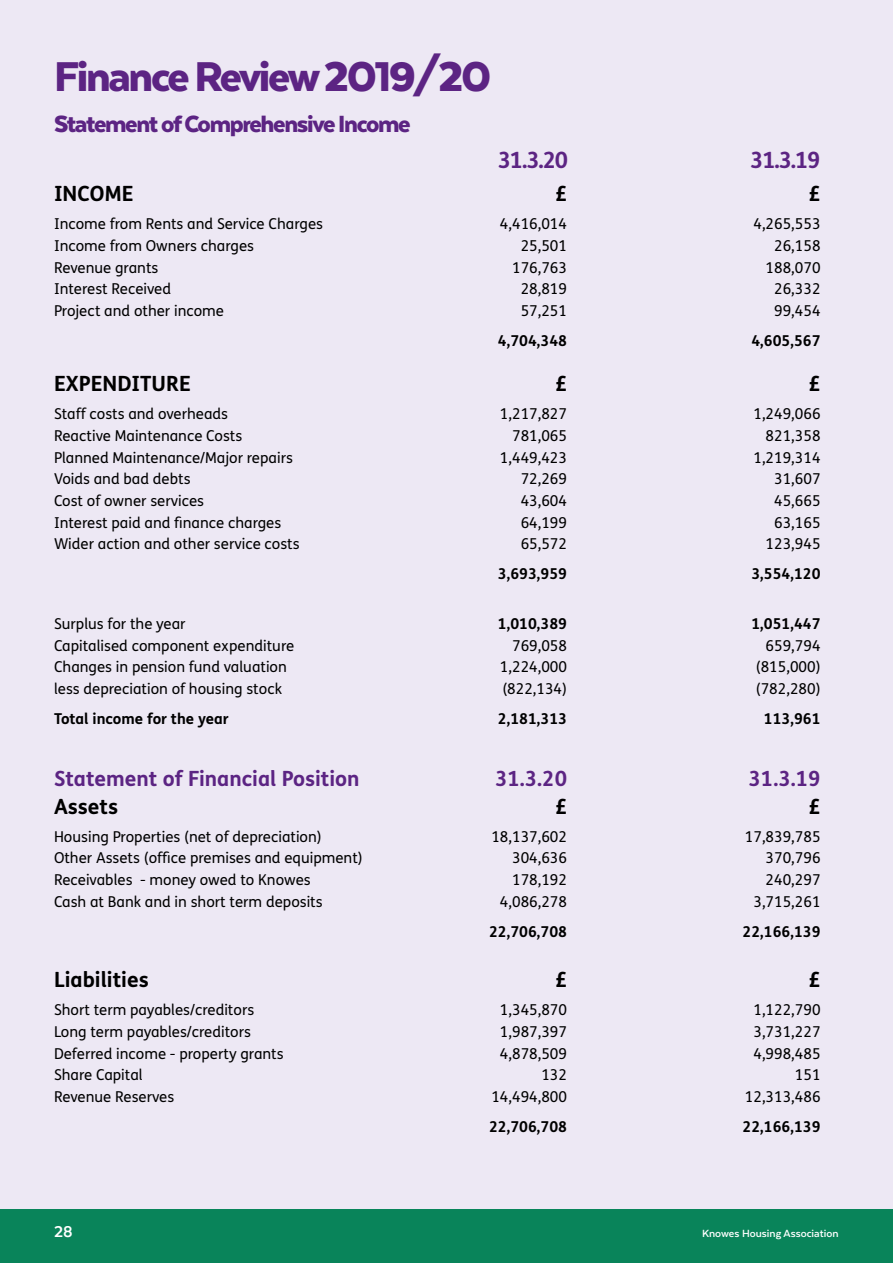
<style>
.page{position:relative;width:893px;height:1263px;background:#fff}
.page>*{position:absolute;margin:0;border:0;box-sizing:border-box;transform-origin:0 0}
.t1{font:900 48px "Texta";letter-spacing:-.05em;color:#5c2483}
.t2{font:900 27px "Texta";letter-spacing:-.05em;color:#5c2483}
.t3{font:700 22.5px "FS Me";letter-spacing:-.05em;color:#5c2483}
.t4{font:700 21px "FS Me";color:#000}
.t5{font:700 21px "FS Me";color:#5c2483}
.t6{font:700 18px "Texta";color:#fff}
.t7{font:15px "FS Me";color:#000}
.t8{font:700 15px "FS Me";color:#000}
.t9{font:700 12px "Texta";color:#fff}
</style>
<div class="page">
<div style="left:0;top:1209px;width:893px;height:54px;background:#09845a"></div>
<div style="left:0;top:0;width:893px;height:1209px;background:#ede8f4"></div>
<h1 class="t1" style="left:54px;top:52px;width:439px">Finance Review 2019/20</h1>
<h2 class="t2" style="left:54px;top:110px;width:358px">Statement of Comprehensive Income</h2>
<h3 class="t3" style="left:498px;top:146px;width:72px">31.3.20</h3>
<h3 class="t3" style="left:750px;top:146px;width:72px">31.3.19</h3>
<h3 class="t4" style="left:54px;top:181px;width:81px">INCOME</h3>
<h3 class="t4" style="left:555px;top:181px;width:14px">£</h3>
<h3 class="t4" style="left:808px;top:181px;width:14px">£</h3>
<p class="t7" style="left:54px;top:216px;width:271px">Income from Rents and Service Charges</p>
<p class="t7" style="left:500px;top:216px;width:69px">4,416,014</p>
<p class="t7" style="left:753px;top:216px;width:69px">4,265,553</p>
<p class="t7" style="left:54px;top:237px;width:202px">Income from Owners charges</p>
<p class="t7" style="left:521px;top:237px;width:48px">25,501</p>
<p class="t7" style="left:774px;top:237px;width:48px">26,158</p>
<p class="t7" style="left:54px;top:259px;width:106px">Revenue grants</p>
<p class="t7" style="left:512px;top:259px;width:56px">176,763</p>
<p class="t7" style="left:766px;top:259px;width:56px">188,070</p>
<p class="t7" style="left:54px;top:280px;width:119px">Interest Received</p>
<p class="t7" style="left:521px;top:280px;width:48px">28,819</p>
<p class="t7" style="left:774px;top:280px;width:48px">26,332</p>
<p class="t7" style="left:54px;top:302px;width:172px">Project and other income</p>
<p class="t7" style="left:521px;top:302px;width:48px">57,251</p>
<p class="t7" style="left:774px;top:302px;width:48px">99,454</p>
<p class="t8" style="left:498px;top:331px;width:71px">4,704,348</p>
<p class="t8" style="left:751px;top:331px;width:71px">4,605,567</p>
<h3 class="t4" style="left:54px;top:371px;width:138px">EXPENDITURE</h3>
<h3 class="t4" style="left:555px;top:371px;width:14px">£</h3>
<h3 class="t4" style="left:808px;top:371px;width:14px">£</h3>
<p class="t7" style="left:54px;top:405px;width:176px">Staff costs and overheads</p>
<p class="t7" style="left:500px;top:405px;width:69px">1,217,827</p>
<p class="t7" style="left:753px;top:405px;width:69px">1,249,066</p>
<p class="t7" style="left:54px;top:427px;width:190px">Reactive Maintenance Costs</p>
<p class="t7" style="left:512px;top:427px;width:56px">781,065</p>
<p class="t7" style="left:766px;top:427px;width:56px">821,358</p>
<p class="t7" style="left:54px;top:449px;width:240px">Planned Maintenance/Major repairs</p>
<p class="t7" style="left:500px;top:449px;width:69px">1,449,423</p>
<p class="t7" style="left:753px;top:449px;width:69px">1,219,314</p>
<p class="t7" style="left:54px;top:470px;width:138px">Voids and bad debts</p>
<p class="t7" style="left:521px;top:470px;width:48px">72,269</p>
<p class="t7" style="left:774px;top:470px;width:48px">31,607</p>
<p class="t7" style="left:54px;top:492px;width:152px">Cost of owner services</p>
<p class="t7" style="left:521px;top:492px;width:48px">43,604</p>
<p class="t7" style="left:774px;top:492px;width:48px">45,665</p>
<p class="t7" style="left:54px;top:514px;width:229px">Interest paid and finance charges</p>
<p class="t7" style="left:521px;top:514px;width:48px">64,199</p>
<p class="t7" style="left:774px;top:514px;width:48px">63,165</p>
<p class="t7" style="left:54px;top:535px;width:247px">Wider action and other service costs</p>
<p class="t7" style="left:521px;top:535px;width:48px">65,572</p>
<p class="t7" style="left:766px;top:535px;width:56px">123,945</p>
<p class="t8" style="left:498px;top:565px;width:71px">3,693,959</p>
<p class="t8" style="left:751px;top:565px;width:71px">3,554,120</p>
<p class="t7" style="left:54px;top:615px;width:133px">Surplus for the year</p>
<p class="t8" style="left:498px;top:614px;width:71px">1,010,389</p>
<p class="t8" style="left:751px;top:614px;width:71px">1,051,447</p>
<p class="t7" style="left:54px;top:637px;width:242px">Capitalised component expenditure</p>
<p class="t7" style="left:512px;top:637px;width:56px">769,058</p>
<p class="t7" style="left:766px;top:637px;width:56px">659,794</p>
<p class="t7" style="left:54px;top:658px;width:234px">Changes in pension fund valuation</p>
<p class="t7" style="left:500px;top:658px;width:69px">1,224,000</p>
<p class="t7" style="left:756px;top:658px;width:66px">(815,000)</p>
<p class="t7" style="left:54px;top:680px;width:230px">less depreciation of housing stock</p>
<p class="t7" style="left:502px;top:680px;width:66px">(822,134)</p>
<p class="t7" style="left:756px;top:680px;width:66px">(782,280)</p>
<p class="t8" style="left:54px;top:709px;width:176px">Total income for the year</p>
<p class="t8" style="left:498px;top:709px;width:71px">2,181,313</p>
<p class="t8" style="left:764px;top:709px;width:58px">113,961</p>
<h3 class="t5" style="left:54px;top:766px;width:307px">Statement of Financial Position</h3>
<h3 class="t5" style="left:495px;top:766px;width:73px">31.3.20</h3>
<h3 class="t5" style="left:749px;top:766px;width:73px">31.3.19</h3>
<h3 class="t4" style="left:54px;top:793px;width:66px">Assets</h3>
<h3 class="t4" style="left:555px;top:793px;width:14px">£</h3>
<h3 class="t4" style="left:808px;top:793px;width:14px">£</h3>
<p class="t7" style="left:54px;top:828px;width:269px">Housing Properties (net of depreciation)</p>
<p class="t7" style="left:491px;top:828px;width:77px">18,137,602</p>
<p class="t7" style="left:745px;top:828px;width:77px">17,839,785</p>
<p class="t7" style="left:54px;top:849px;width:310px">Other Assets (office premises and equipment)</p>
<p class="t7" style="left:512px;top:849px;width:56px">304,636</p>
<p class="t7" style="left:766px;top:849px;width:56px">370,796</p>
<p class="t7" style="left:54px;top:871px;width:258px">Receivables - money owed to Knowes</p>
<p class="t7" style="left:512px;top:871px;width:56px">178,192</p>
<p class="t7" style="left:766px;top:871px;width:56px">240,297</p>
<p class="t7" style="left:54px;top:893px;width:270px">Cash at Bank and in short term deposits</p>
<p class="t7" style="left:500px;top:893px;width:69px">4,086,278</p>
<p class="t7" style="left:753px;top:893px;width:69px">3,715,261</p>
<p class="t8" style="left:489px;top:922px;width:79px">22,706,708</p>
<p class="t8" style="left:743px;top:922px;width:79px">22,166,139</p>
<h3 class="t4" style="left:54px;top:967px;width:96px">Liabilities</h3>
<h3 class="t4" style="left:555px;top:967px;width:14px">£</h3>
<h3 class="t4" style="left:808px;top:967px;width:14px">£</h3>
<p class="t7" style="left:54px;top:1001px;width:202px">Short term payables/creditors</p>
<p class="t7" style="left:500px;top:1001px;width:69px">1,345,870</p>
<p class="t7" style="left:753px;top:1001px;width:69px">1,122,790</p>
<p class="t7" style="left:54px;top:1023px;width:199px">Long term payables/creditors</p>
<p class="t7" style="left:500px;top:1023px;width:69px">1,987,397</p>
<p class="t7" style="left:753px;top:1023px;width:69px">3,731,227</p>
<p class="t7" style="left:54px;top:1045px;width:231px">Deferred income - property grants</p>
<p class="t7" style="left:500px;top:1045px;width:69px">4,878,509</p>
<p class="t7" style="left:753px;top:1045px;width:69px">4,998,485</p>
<p class="t7" style="left:54px;top:1066px;width:90px">Share Capital</p>
<p class="t7" style="left:541px;top:1066px;width:27px">132</p>
<p class="t7" style="left:795px;top:1066px;width:27px">151</p>
<p class="t7" style="left:54px;top:1088px;width:122px">Revenue Reserves</p>
<p class="t7" style="left:491px;top:1088px;width:77px">14,494,800</p>
<p class="t7" style="left:745px;top:1088px;width:77px">12,313,486</p>
<p class="t8" style="left:489px;top:1117px;width:79px">22,706,708</p>
<p class="t8" style="left:743px;top:1117px;width:79px">22,166,139</p>
<p class="t6" style="left:54px;top:1222px;width:20px">28</p>
<p class="t9" style="left:702px;top:1227px;width:138px">Knowes Housing Association</p>
</div>
